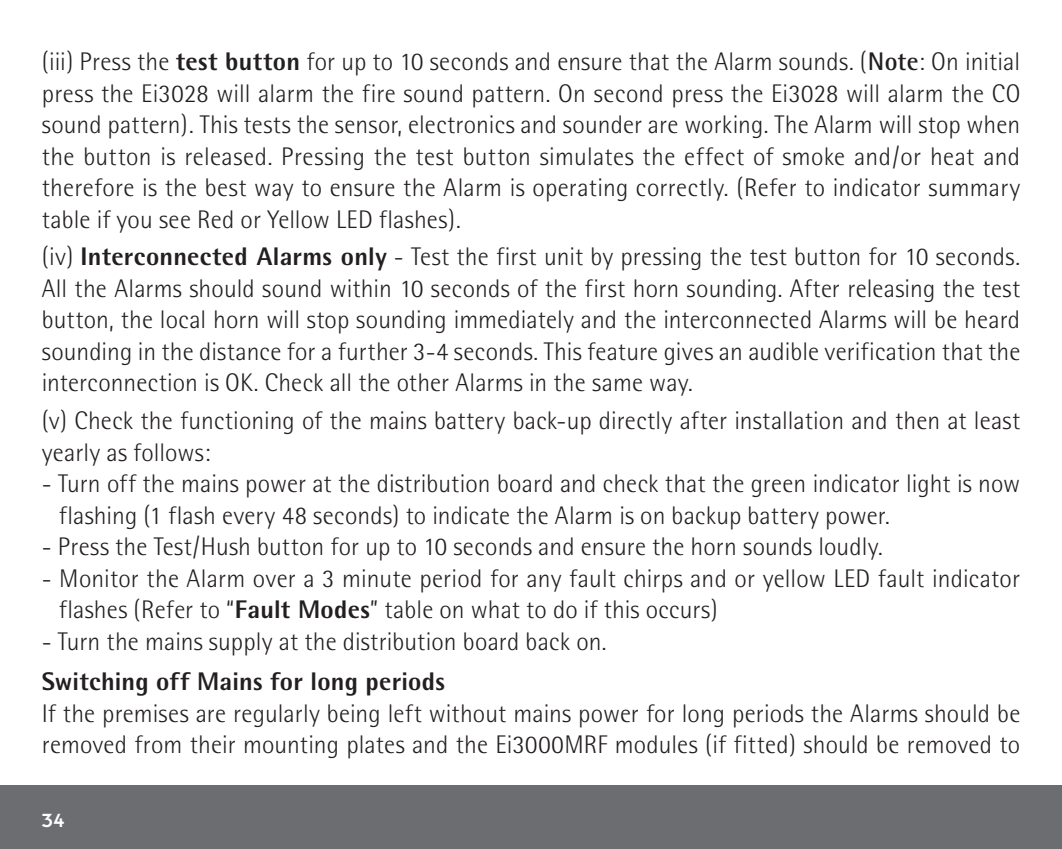
<style>
.page{position:relative;width:1062px;height:849px;background:#fff}
.page>*{position:absolute;margin:0;border:0;box-sizing:border-box;transform-origin:0 0}
.Body_Text{font:300 25.5px/31.5px "Rotis Semi Sans";letter-spacing:.005em;color:#231f20}
.Body_Text-2{font:800 25.5px "Rotis Semi Sans";letter-spacing:.01em;color:#231f20}
.t1{font:21px "Insignia LT Std";color:#fff}
.s1{font-weight:800}
.s2{font-weight:700}
</style>
<div class="page">
<div style="left:0;top:785px;width:1061px;height:64px;background:#6c6d70"></div>
<p class="Body_Text" style="left:42px;top:46px;width:980px;text-align:justify">(iii) Press the <span class="s1">test button</span> for up to 10 seconds and ensure that the Alarm sounds. (<span class="s2">Note</span>: On initial press the Ei3028 will alarm the fire sound pattern. On second press the Ei3028 will alarm the CO sound pattern). This tests the sensor, electronics and sounder are working. The Alarm will stop when the button is released. Pressing the test button simulates the effect of smoke and/or heat and therefore is the best way to ensure the Alarm is operating correctly. (Refer to indicator summary table if you see Red or Yellow LED flashes).</p>
<p class="Body_Text" style="left:42px;top:241px;width:980px;text-align:justify">(iv) <span class="s1">Interconnected Alarms only</span> - Test the first unit by pressing the test button for 10 seconds.<br>All the Alarms should sound within 10 seconds of the first horn sounding. After releasing the test button, the local horn will stop sounding immediately and the interconnected Alarms will be heard sounding in the distance for a further 3-4 seconds. This feature gives an audible verification that the interconnection is OK. Check all the other Alarms in the same way.</p>
<p class="Body_Text" style="left:42px;top:405px;width:979px">(v) Check the functioning of the mains battery back-up directly after installation and then at least yearly as follows:</p>
<p class="Body_Text" style="left:59px;top:468px;width:962px;text-indent:-17px">- Turn off the mains power at the distribution board and check that the green indicator light is now flashing (1 flash every 48 seconds) to indicate the Alarm is on backup battery power.</p>
<p class="Body_Text" style="left:42px;top:531px;width:842px">- Press the Test/Hush button for up to 10 seconds and ensure the horn sounds loudly.</p>
<p class="Body_Text" style="left:59px;top:562px;width:962px;text-indent:-17px">- Monitor the Alarm over a 3 minute period for any fault chirps and or yellow LED fault indicator flashes (Refer to “<span class="s1">Fault Modes</span>” table on what to do if this occurs)</p>
<p class="Body_Text" style="left:42px;top:625px;width:566px">- Turn the mains supply at the distribution board back on.</p>
<p class="Body_Text-2" style="left:42px;top:665px;width:405px">Switching off Mains for long periods</p>
<p class="Body_Text" style="left:42px;top:697px;width:980px">If the premises are regularly being left without mains power for long periods the Alarms should be removed from their mounting plates and the Ei3000MRF modules (if fitted) should be removed to</p>
<p class="t1" style="left:42px;top:810px;width:24px">34</p>
</div>
